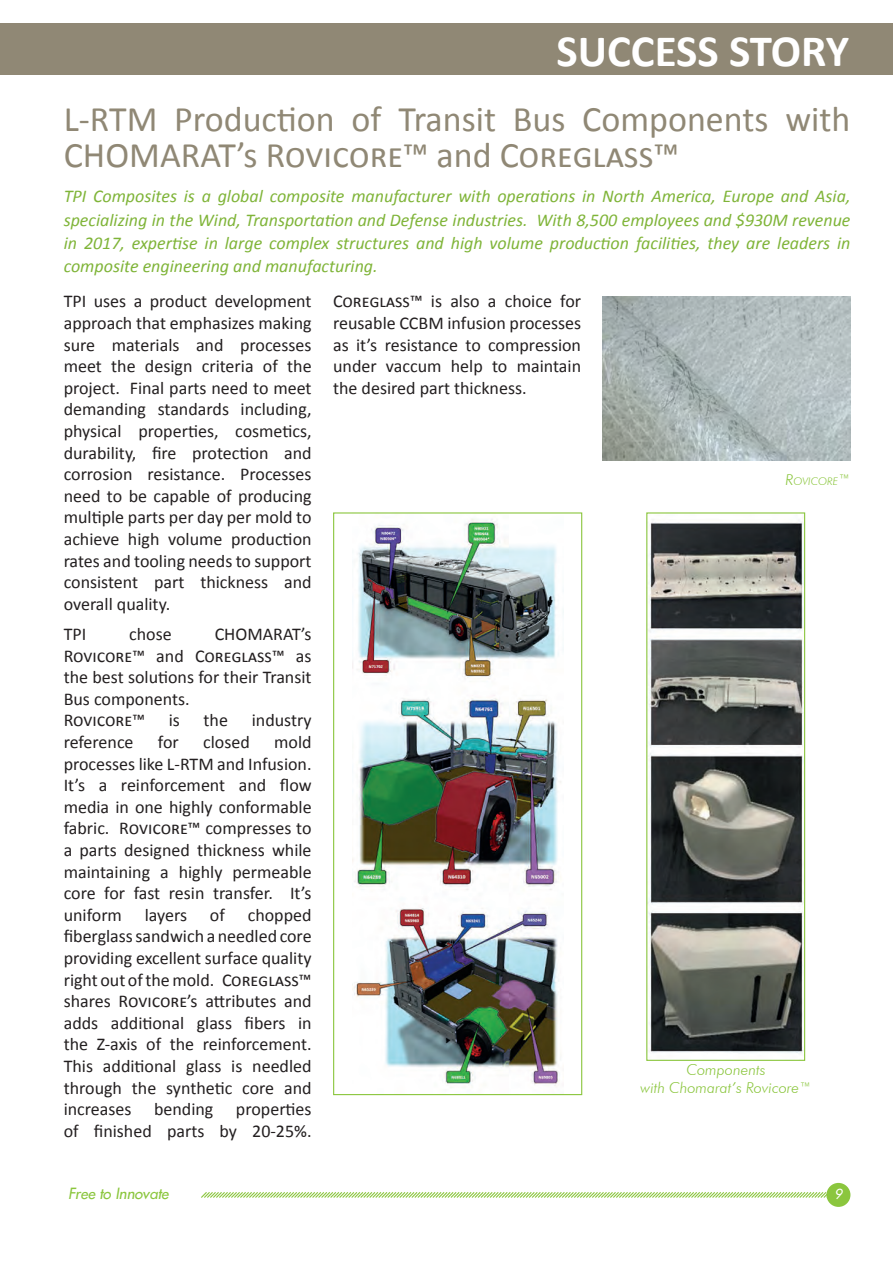
<style>
.page{position:relative;width:893px;height:1263px;background:#fff}
.page>*{position:absolute;margin:0;border:0;box-sizing:border-box;transform-origin:0 0}
.t1{font:700 45px "Calibri";color:#fff}
.t2{font:36px/36px "Calibri";color:#908875}
.EVENT{font:18px/21.6px "Calibri";color:#231f20;text-align:justify}
.t3{font:italic 18px/23.2px "Calibri";color:#7fb438;text-align:justify}
.Legende{font:italic 300 15px "Futura BT";color:#8bc63e}
.t4{font:italic 15px "Futura 2";color:#8bc63e}
.t5{font:italic 13.5px "Futura 2";color:#fff}
.Legende-2{font:italic 300 10.5px "Futura BT";color:#8bc63e}
.s1{font-size:15px}
.s2{font-style:inherit}
</style>
<div class="page">
<svg style="left:201px;top:1192px;width:625px;height:6px;background:#c9e4a6"></svg>
<div style="left:826px;top:1183px;width:24px;height:24px;background:#8bc63e;border-radius:50%"></div>
<div style="left:0;top:23px;width:893px;height:51px;background:#908875"></div>
<img style="left:602px;top:296px;width:248px;height:164px">
<img style="left:352px;top:518px;width:209px;height:570px">
<div style="left:333px;top:512px;width:249px;height:583px;border:1px solid #8bc63e"></div>
<img style="left:648px;top:522px;width:155px;height:532px">
<div style="left:646px;top:512px;width:159px;height:549px;border:1px solid #8bc63e"></div>
<p class="t1" style="left:556px;top:22px;width:294px">SUCCESS STORY</p>
<p class="t2" style="left:64px;top:101px;width:788px">L-RTM Production of Transit Bus Components with<br>CHOMARAT’s Rovicore™ and Coreglass™</p>
<p class="t3" style="left:64px;top:184px;width:788px">TPI Composites is a global composite manufacturer with operations in North America, Europe and Asia, specializing in the Wind, Transportation and Defense industries. With 8,500 employees and $930M revenue in 2017, expertise in large complex structures and high volume production facilities, they are leaders in composite engineering and manufacturing.</p>
<p class="EVENT" style="left:64px;top:291px;width:249px">TPI uses a product development approach that emphasizes making sure materials and processes meet the design criteria of the project. Final parts need to meet demanding standards including, physical properties, cosmetics, durability, fire protection and corrosion resistance. Processes need to be capable of producing multiple parts per day per mold to achieve high volume production rates and tooling needs to support consistent part thickness and overall quality.</p>
<p class="EVENT" style="left:64px;top:623px;width:24px">TPI</p>
<p class="EVENT" style="left:129px;top:623px;width:44px">chose</p>
<p class="EVENT" style="left:333px;top:291px;width:250px">Coreglass™ is also a choice for reusable CCBM infusion processes as it’s resistance to compression under vaccum help to maintain the desired part thickness.</p>
<p class="Legende-2" style="left:786px;top:475px;width:66px"><span class="s1">R</span>OVICORE<span class="s1">™</span></p>
<p class="EVENT" style="left:64px;top:623px;width:249px;text-indent:151px">CHOMARAT’s Rovicore™ and Coreglass™ as the best solutions for their Transit Bus components.</p>
<p class="EVENT" style="left:64px;top:710px;width:83px">Rovicore™</p>
<p class="EVENT" style="left:169px;top:710px;width:13px">is</p>
<p class="EVENT" style="left:204px;top:710px;width:26px">the</p>
<p class="EVENT" style="left:252px;top:710px;width:61px">industry</p>
<p class="EVENT" style="left:64px;top:731px;width:71px">reference</p>
<p class="EVENT" style="left:158px;top:731px;width:22px">for</p>
<p class="EVENT" style="left:203px;top:731px;width:48px">closed</p>
<p class="EVENT" style="left:64px;top:731px;width:249px;text-indent:210px">mold processes like L-RTM and Infusion.<br>It’s a reinforcement and flow media in one highly conformable fabric. Rovicore™ compresses to a parts designed thickness while maintaining a highly permeable core for fast resin transfer. It’s uniform</p>
<p class="EVENT" style="left:145px;top:904px;width:44px">layers</p>
<p class="EVENT" style="left:210px;top:904px;width:17px">of</p>
<p class="EVENT" style="left:64px;top:904px;width:249px;text-indent:184px">chopped fiberglass sandwich a needled core providing excellent surface quality right out of the mold. Coreglass™ shares Rovicore’s attributes and adds additional glass fibers in the Z-axis of the reinforcement.<br>This additional glass is needled through the synthetic core and increases bending</p>
<p class="Legende" style="left:687px;top:1061px;width:81px"><span class="s2">C</span>omponents</p>
<p class="Legende" style="left:641px;top:1078px;width:172px">with Chomarat’s Rovicore™</p>
<p class="EVENT" style="left:64px;top:1098px;width:249px;text-align:right">properties<br>of finished parts by 20-25%.</p>
<p class="t4" style="left:68px;top:1184px;width:102px">Free to Innovate</p>
<p class="t5" style="left:834px;top:1185px;width:9px">9</p>
</div>
